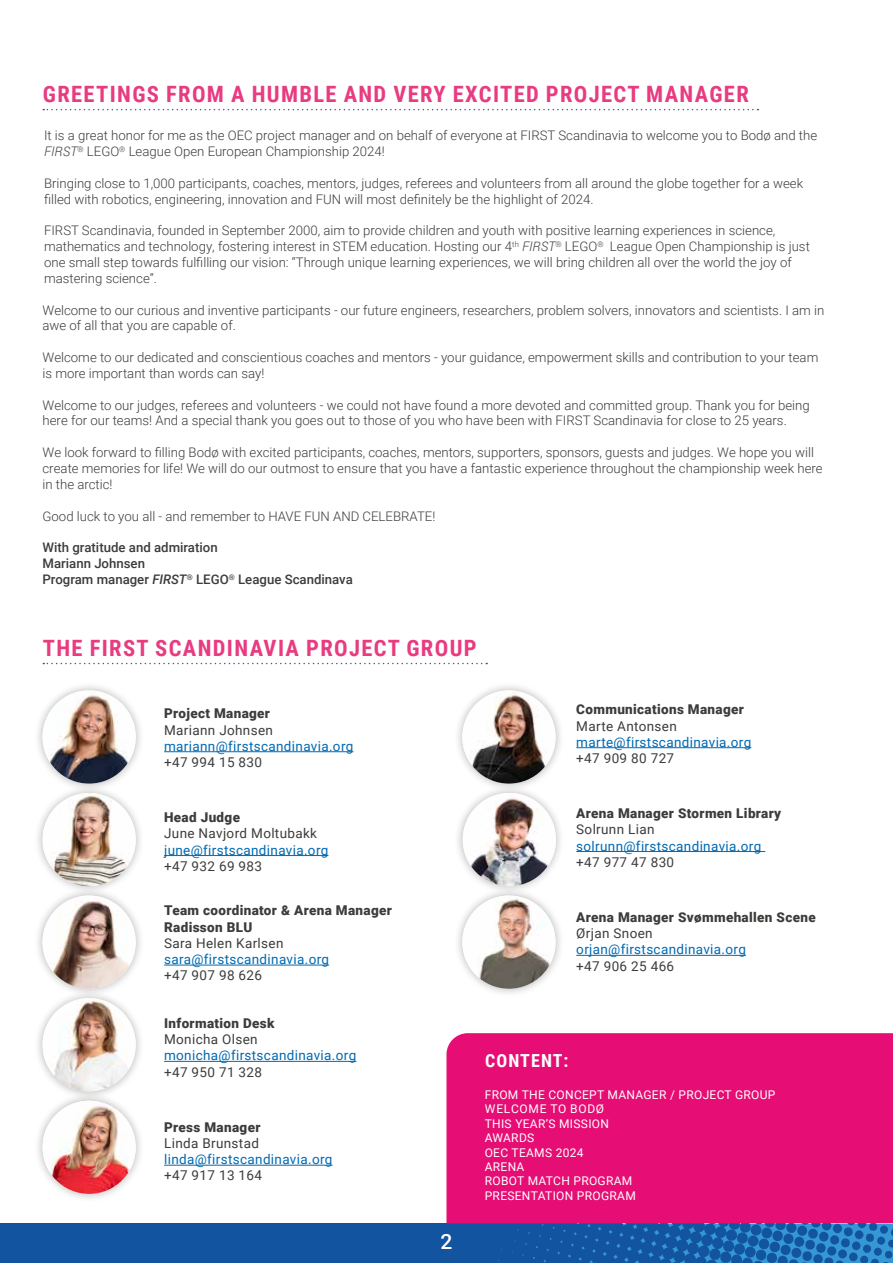
<style>
.page{position:relative;width:893px;height:1263px;background:#fff}
.page>*{position:absolute;margin:0;border:0;box-sizing:border-box;transform-origin:0 0}
.t1{font:700 22.5px "Roboto Condensed";letter-spacing:.06em;color:#e83b80}
.t2{font:500 21px "Roboto";color:#fff}
.t3{font:700 18px "Roboto Condensed";letter-spacing:.06em;color:#fff}
.t4{font:13.5px "Roboto";letter-spacing:.025em;color:#0069b2}
.t5{font:13.5px "Roboto";letter-spacing:.025em;color:#3c3c3b}
.t6{font:900 13.5px/16.2px "Roboto";letter-spacing:.025em;color:#3c3c3b}
.t7{font:300 13.2px/15.9px "Roboto";color:#3c3c3b}
.t8{font:500 13.2px/15.9px "Roboto";color:#3c3c3b}
.t9{font:12px/14.4px "Roboto";letter-spacing:.025em;color:#fff}
.s1{font-style:italic}
</style>
<div class="page">
<img style="left:0;top:1224px;width:893px;height:39px">
<div style="left:34px;top:681px;width:111px;height:112px;background:#000;opacity:.26"></div>
<img style="left:43px;top:690px;width:93px;height:94px;border-radius:47px">
<div style="left:34px;top:784px;width:111px;height:111px;background:#000;opacity:.26"></div>
<img style="left:43px;top:793px;width:93px;height:93px">
<div style="left:454px;top:784px;width:111px;height:111px;background:#000;opacity:.26"></div>
<img style="left:463px;top:793px;width:93px;height:93px;border-radius:47px">
<div style="left:453px;top:887px;width:112px;height:111px;background:#000;opacity:.26"></div>
<img style="left:462px;top:895px;width:94px;height:94px;border-radius:47px">
<div style="left:34px;top:989px;width:111px;height:111px;background:#000;opacity:.26"></div>
<img style="left:43px;top:998px;width:93px;height:93px;border-radius:47px">
<div style="left:34px;top:1092px;width:111px;height:111px;background:#000;opacity:.26"></div>
<img style="left:43px;top:1101px;width:93px;height:93px;border-radius:47px">
<div style="left:34px;top:887px;width:111px;height:111px;background:#000;opacity:.26"></div>
<img style="left:43px;top:895px;width:93px;height:94px;border-radius:47px">
<div style="left:453px;top:681px;width:112px;height:112px;background:#000;opacity:.26"></div>
<img style="left:462px;top:690px;width:94px;height:94px;border-radius:47px">
<hr style="left:164px;top:751px;width:189px;height:1px;background:#0069b2">
<hr style="left:164px;top:855px;width:164px;height:1px;background:#0069b2">
<hr style="left:164px;top:965px;width:165px;height:1px;background:#0069b2">
<hr style="left:164px;top:1061px;width:192px;height:1px;background:#0069b2">
<hr style="left:164px;top:1165px;width:168px;height:1px;background:#0069b2">
<hr style="left:576px;top:747px;width:175px;height:1px;background:#0069b2">
<hr style="left:576px;top:851px;width:189px;height:1px;background:#0069b2">
<hr style="left:576px;top:955px;width:170px;height:1px;background:#0069b2">
<div style="left:446px;top:1033px;width:447px;height:190px;background:#e60e74"></div>
<svg style="left:43px;top:109px;width:715px;height:1px"></svg>
<svg style="left:43px;top:663px;width:444px;height:1px"></svg>
<h1 class="t1" style="left:43px;top:78px;width:707px">GREETINGS FROM A HUMBLE AND VERY EXCITED PROJECT MANAGER</h1>
<p class="t7" style="left:44px;top:127px;width:775px">It is a great honor for me as the OEC project manager and on behalf of everyone at FIRST Scandinavia to welcome you to Bodø and the<br><span class="s1">FIRST</span><sup>®</sup> LEGO<sup>®</sup> League Open European Championship 2024!</p>
<p class="t7" style="left:44px;top:175px;width:761px">Bringing close to 1,000 participants, coaches, mentors, judges, referees and volunteers from all around the globe together for a week filled with robotics, engineering, innovation and FUN will most definitely be the highlight of 2024.</p>
<p class="t7" style="left:44px;top:222px;width:767px">FIRST Scandinavia, founded in September 2000, aim to provide children and youth with positive learning experiences in science, mathematics and technology, fostering interest in STEM education. Hosting our 4<sup>th</sup> <span class="s1">FIRST</span><sup>®</sup> LEGO<sup>®</sup> League Open Championship is just one small step towards fulfilling our vision: “Through unique learning experiences, we will bring children all over the world the joy of mastering science”.</p>
<p class="t7" style="left:43px;top:301px;width:783px">Welcome to our curious and inventive participants - our future engineers, researchers, problem solvers, innovators and scientists. I am in awe of all that you are capable of.</p>
<p class="t7" style="left:43px;top:349px;width:777px">Welcome to our dedicated and conscientious coaches and mentors - your guidance, empowerment skills and contribution to your team is more important than words can say!</p>
<p class="t7" style="left:43px;top:396px;width:769px">Welcome to our judges, referees and volunteers - we could not have found a more devoted and committed group. Thank you for being here for our teams! And a special thank you goes out to those of you who have been with FIRST Scandinavia for close to 25 years.</p>
<p class="t7" style="left:43px;top:444px;width:782px">We look forward to filling Bodø with excited participants, coaches, mentors, supporters, sponsors, guests and judges. We hope you will create memories for life! We will do our outmost to ensure that you have a fantastic experience throughout the championship week here in the arctic!</p>
<p class="t7" style="left:43px;top:507px;width:394px">Good luck to you all - and remember to HAVE FUN AND CELEBRATE!</p>
<p class="t8" style="left:43px;top:539px;width:312px">With gratitude and admiration<br>Mariann Johnsen<br>Program manager <span class="s1">FIRST</span><sup>®</sup> LEGO<sup>®</sup> League Scandinava</p>
<h1 class="t1" style="left:43px;top:632px;width:435px">THE FIRST SCANDINAVIA PROJECT GROUP</h1>
<p class="t6" style="left:164px;top:705px;width:107px">Project Manager</p>
<p class="t5" style="left:164px;top:720px;width:110px">Mariann Johnsen</p>
<p class="t4" style="left:164px;top:736px;width:191px">mariann@firstscandinavia.org</p>
<p class="t5" style="left:164px;top:753px;width:99px">+47 994 15 830</p>
<p class="t6" style="left:164px;top:809px;width:77px">Head Judge</p>
<p class="t5" style="left:164px;top:824px;width:155px">June Navjord Moltubakk</p>
<p class="t4" style="left:164px;top:840px;width:166px">june@firstscandinavia.org</p>
<p class="t5" style="left:164px;top:856px;width:99px">+47 932 69 983</p>
<p class="t6" style="left:164px;top:902px;width:229px">Team coordinator &amp; Arena Manager<br>Radisson BLU</p>
<p class="t5" style="left:164px;top:933px;width:121px">Sara Helen Karlsen</p>
<p class="t4" style="left:164px;top:950px;width:167px">sara@firstscandinavia.org</p>
<p class="t5" style="left:164px;top:966px;width:99px">+47 907 98 626</p>
<p class="t6" style="left:164px;top:1014px;width:112px">Information Desk</p>
<p class="t5" style="left:164px;top:1030px;width:95px">Monicha Olsen</p>
<p class="t4" style="left:164px;top:1046px;width:194px">monicha@firstscandinavia.org</p>
<p class="t5" style="left:164px;top:1062px;width:99px">+47 950 71 328</p>
<p class="t6" style="left:164px;top:1118px;width:98px">Press Manager</p>
<p class="t5" style="left:164px;top:1134px;width:96px">Linda Brunstad</p>
<p class="t4" style="left:164px;top:1150px;width:170px">linda@firstscandinavia.org</p>
<p class="t5" style="left:164px;top:1166px;width:99px">+47 917 13 164</p>
<p class="t6" style="left:576px;top:701px;width:169px">Communications Manager</p>
<p class="t5" style="left:576px;top:716px;width:102px">Marte Antonsen</p>
<p class="t4" style="left:576px;top:732px;width:177px">marte@firstscandinavia.org</p>
<p class="t5" style="left:576px;top:749px;width:99px">+47 909 80 727</p>
<p class="t6" style="left:576px;top:805px;width:206px">Arena Manager Stormen Library</p>
<p class="t5" style="left:576px;top:820px;width:80px">Solrunn Lian</p>
<p class="t4" style="left:576px;top:836px;width:186px">solrunn@firstscandinavia.org</p>
<p class="t5" style="left:576px;top:852px;width:99px">+47 977 47 830</p>
<p class="t6" style="left:576px;top:908px;width:241px">Arena Manager Svømmehallen Scene</p>
<p class="t5" style="left:576px;top:924px;width:78px">Ørjan Snoen</p>
<p class="t4" style="left:576px;top:940px;width:171px">orjan@firstscandinavia.org</p>
<p class="t5" style="left:576px;top:956px;width:99px">+47 906 25 466</p>
<h2 class="t2" style="left:440px;top:1226px;width:13px">2</h2>
<h3 class="t3" style="left:485px;top:1048px;width:85px">CONTENT:</h3>
<p class="t9" style="left:485px;top:1087px;width:292px">FROM THE CONCEPT MANAGER / PROJECT GROUP<br>WELCOME TO BODØ<br>THIS YEAR’S MISSION<br>AWARDS<br>OEC TEAMS 2024<br>ARENA<br>ROBOT MATCH PROGRAM<br>PRESENTATION PROGRAM</p>
</div>
